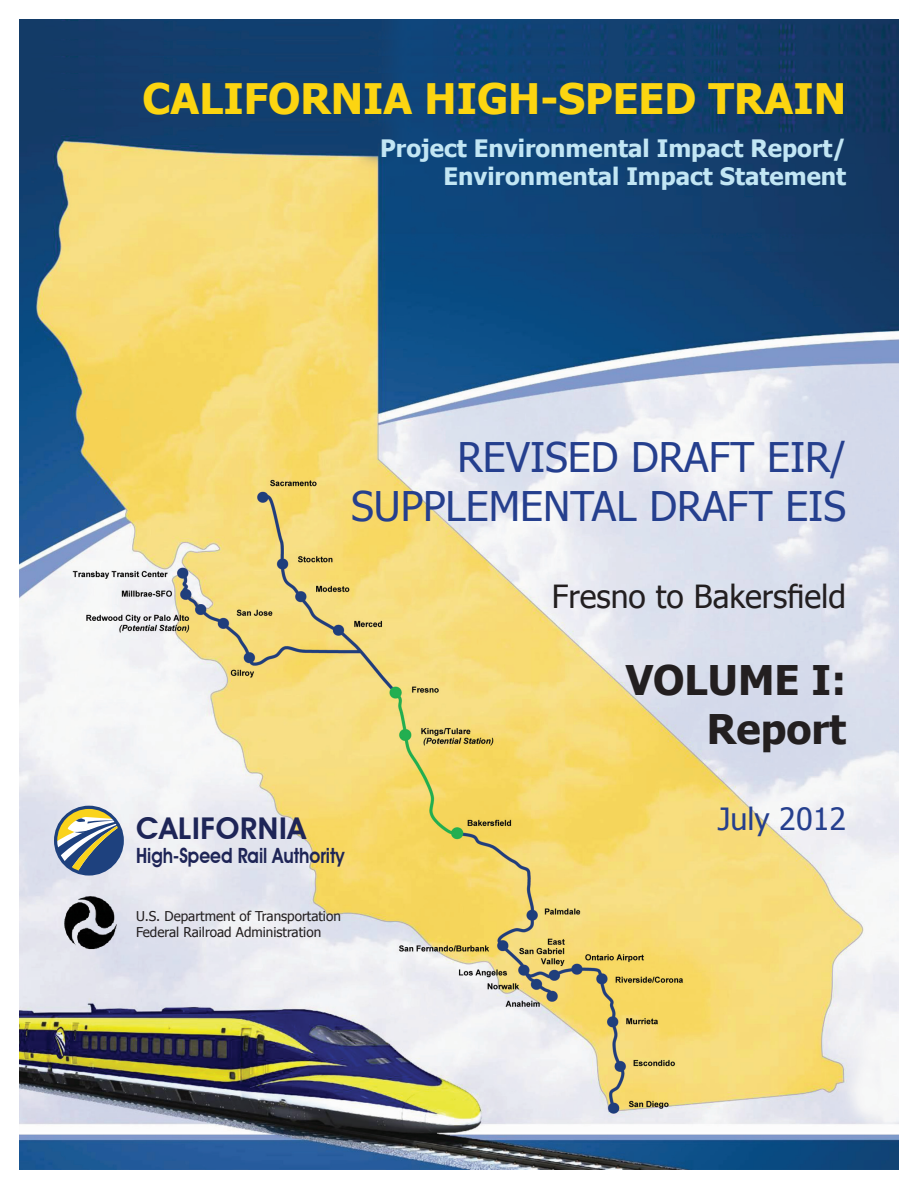
<style>
.page{position:relative;width:918px;height:1188px;background:#fff}
.page>*{position:absolute;margin:0;border:0;box-sizing:border-box;transform-origin:0 0}
.t1{font:700 42px "Tahoma";color:#fcd511}
.t2{font:40.8px "Tahoma";color:#253f8e}
.t3{font:700 40.8px/48.9px "Tahoma";color:#231f20;text-align:right}
.t4{font:31.8px "Tahoma";color:#231f20}
.t5{font:30.6px "Tahoma";color:#253f8e}
.t6{font:600 30px "Avant Garde IT Cby BT";letter-spacing:.025em;color:#1e2557}
.t7{font:700 24px "Tahoma";color:#c2e6f4}
.t8{font:600 21px "Avant Garde IT Cby BT";color:#1e2557;scale:.85 1}
.t9{font:13.5px "Tahoma";color:#231f20}
</style>
<div class="page">
<img style="left:19px;top:19px;width:880px;height:1151px">
<svg style="left:54px;top:806px;width:70px;height:70px"></svg>
<img style="left:63px;top:895px;width:55px;height:56px">
<p class="t1" style="left:143px;top:69px;width:705px">CALIFORNIA HIGH-SPEED TRAIN</p>
<p class="t7" style="left:380px;top:131px;width:468px">Project Environmental Impact Report/</p>
<p class="t7" style="left:443px;top:160px;width:404px">Environmental Impact Statement</p>
<p class="t2" style="left:457px;top:430px;width:390px">REVISED DRAFT EIR/</p>
<p class="t2" style="left:351px;top:479px;width:496px">SUPPLEMENTAL DRAFT EIS</p>
<p class="t4" style="left:552px;top:575px;width:296px">Fresno to Bakersfield</p>
<p class="t6" style="left:136px;top:810px;width:171px">CALIFORNIA</p>
<p class="t8" style="left:136px;top:843px;width:247px">High-Speed Rail Authority</p>
<p class="t9" style="left:136px;top:907px;width:206px">U.S. Department of Transportation</p>
<p class="t9" style="left:136px;top:923px;width:187px">Federal Railroad Administration</p>
<p class="t3" style="left:626px;top:653px;width:222px">VOLUME I:<br>Report</p>
<p class="t5" style="left:718px;top:798px;width:130px">July 2012</p>
</div>
